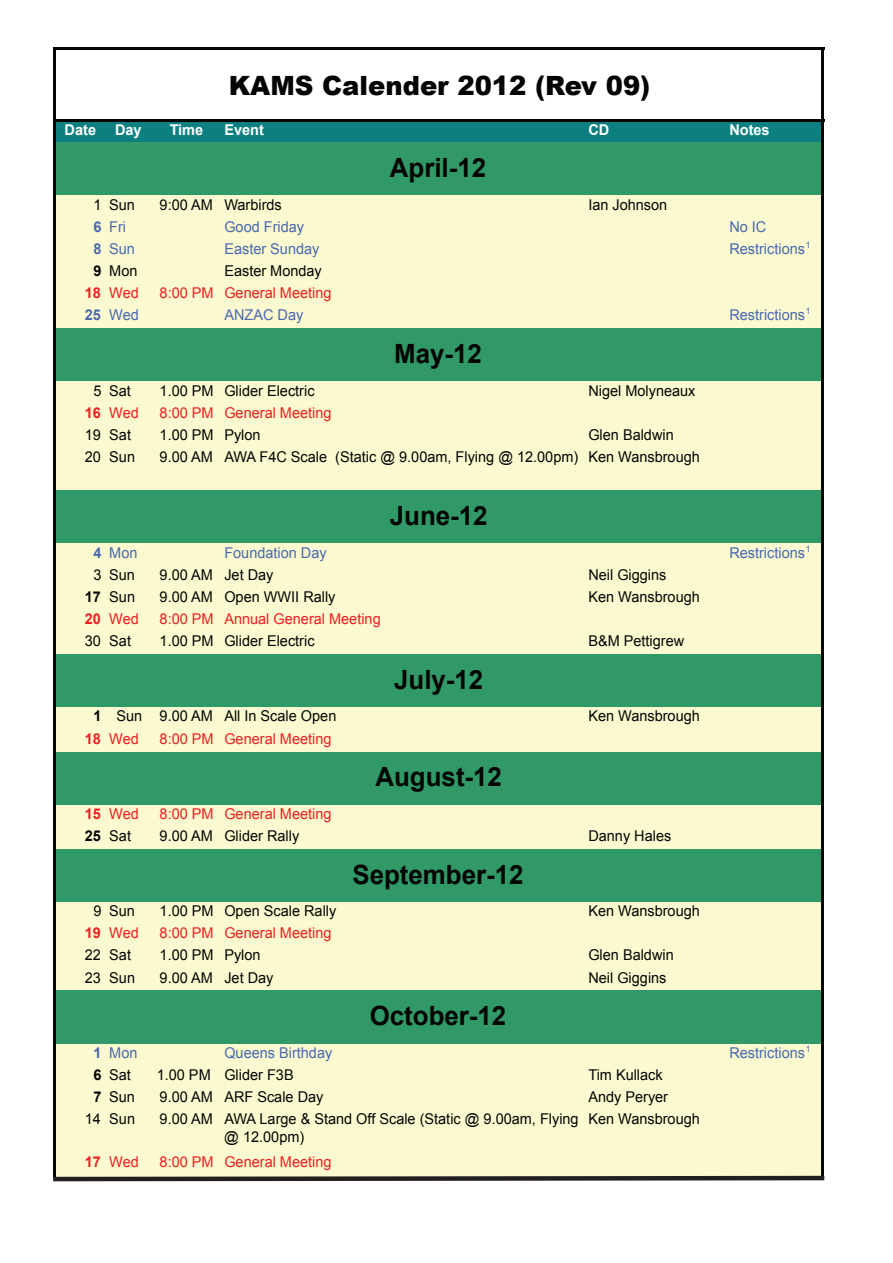
<style>
.page{position:relative;width:893px;height:1263px;background:#fff}
.page>*{position:absolute;margin:0;border:0;box-sizing:border-box;transform-origin:0 0}
.t1{font:700 26.55px "Arial";color:#040503}
.t2{font:900 26.55px "Arial";color:#040503}
.t3{font:14.85px/17.7px "Arial";color:#040503}
.t4{font:14.85px "Arial";color:#ee1f23}
.t5{font:14.85px "Arial";color:#4968b1}
.t6{font:700 14.85px "Arial";color:#fff}
.s1{font-weight:700}
</style>
<div class="page">
<div style="left:55px;top:121px;width:769px;height:23px;background:#0c8081"></div>
<div style="left:55px;top:143px;width:769px;height:54px;background:#309967"></div>
<div style="left:55px;top:196px;width:769px;height:134px;background:#fbf9cf"></div>
<div style="left:55px;top:328px;width:769px;height:55px;background:#309967"></div>
<div style="left:55px;top:382px;width:769px;height:110px;background:#fbf9cf"></div>
<div style="left:55px;top:491px;width:769px;height:54px;background:#309967"></div>
<div style="left:55px;top:544px;width:769px;height:112px;background:#fbf9cf"></div>
<div style="left:55px;top:654px;width:769px;height:55px;background:#309967"></div>
<div style="left:55px;top:707px;width:769px;height:46px;background:#fbf9cf"></div>
<div style="left:55px;top:752px;width:769px;height:54px;background:#309967"></div>
<div style="left:55px;top:805px;width:769px;height:45px;background:#fbf9cf"></div>
<div style="left:55px;top:849px;width:769px;height:55px;background:#309967"></div>
<div style="left:55px;top:902px;width:769px;height:90px;background:#fbf9cf"></div>
<div style="left:55px;top:991px;width:769px;height:54px;background:#309967"></div>
<div style="left:55px;top:1044px;width:769px;height:132px;background:#fbf9cf"></div>
<hr style="left:53px;top:47px;width:3px;height:1129px;background:#040503">
<hr style="left:821px;top:50px;width:3px;height:1126px;background:#040503">
<hr style="left:56px;top:47px;width:768px;height:3px;background:#040503">
<hr style="left:56px;top:119px;width:768px;height:3px;background:#040503">
<svg style="left:53px;top:1175px;width:772px;height:7px"></svg>
<h1 class="t2" style="left:229px;top:70px;width:423px">KAMS Calender 2012 (Rev 09)</h1>
<p class="t6" style="left:65px;top:119px;width:33px">Date</p>
<p class="t6" style="left:115px;top:119px;width:28px">Day</p>
<p class="t6" style="left:170px;top:119px;width:35px">Time</p>
<p class="t6" style="left:224px;top:119px;width:41px">Event</p>
<p class="t6" style="left:588px;top:119px;width:22px">CD</p>
<p class="t6" style="left:729px;top:119px;width:42px">Notes</p>
<h1 class="t1" style="left:390px;top:150px;width:98px">April-12</h1>
<p class="t3" style="left:93px;top:196px;width:43px">1 Sun</p>
<p class="t3" style="left:160px;top:196px;width:124px">9:00 AM Warbirds</p>
<p class="t3" style="left:588px;top:196px;width:81px">Ian Johnson</p>
<p class="t5" style="left:93px;top:217px;width:34px"><span class="s1">6</span> Fri</p>
<p class="t5" style="left:224px;top:217px;width:81px">Good Friday</p>
<p class="t5" style="left:729px;top:217px;width:39px">No IC</p>
<p class="t5" style="left:93px;top:239px;width:43px"><span class="s1">8</span> Sun</p>
<p class="t5" style="left:224px;top:239px;width:97px">Easter Sunday</p>
<p class="t5" style="left:729px;top:239px;width:83px">Restrictions<sup>1</sup></p>
<p class="t3" style="left:93px;top:262px;width:46px"><span class="s1">9</span> Mon</p>
<p class="t3" style="left:224px;top:262px;width:99px">Easter Monday</p>
<p class="t4" style="left:85px;top:283px;width:56px"><span class="s1">18</span> Wed</p>
<p class="t4" style="left:160px;top:283px;width:173px">8:00 PM General Meeting</p>
<p class="t5" style="left:85px;top:305px;width:56px"><span class="s1">25</span> Wed</p>
<p class="t5" style="left:224px;top:305px;width:80px">ANZAC Day</p>
<p class="t5" style="left:729px;top:305px;width:83px">Restrictions<sup>1</sup></p>
<h1 class="t1" style="left:394px;top:336px;width:89px">May-12</h1>
<p class="t3" style="left:93px;top:382px;width:39px">5 Sat</p>
<p class="t3" style="left:160px;top:382px;width:156px">1.00 PM Glider Electric</p>
<p class="t3" style="left:588px;top:382px;width:109px">Nigel Molyneaux</p>
<p class="t4" style="left:85px;top:403px;width:56px"><span class="s1">16</span> Wed</p>
<p class="t4" style="left:160px;top:403px;width:173px">8:00 PM General Meeting</p>
<p class="t3" style="left:85px;top:426px;width:48px">19 Sat</p>
<p class="t3" style="left:160px;top:426px;width:103px">1.00 PM Pylon</p>
<p class="t3" style="left:588px;top:426px;width:87px">Glen Baldwin</p>
<p class="t3" style="left:85px;top:448px;width:52px">20 Sun</p>
<p class="t3" style="left:160px;top:448px;width:542px">9.00 AM AWA F4C Scale (Static @ 9.00am, Flying @ 12.00pm) Ken Wansbrough</p>
<h1 class="t1" style="left:390px;top:498px;width:99px">June-12</h1>
<p class="t5" style="left:93px;top:543px;width:46px"><span class="s1">4</span> Mon</p>
<p class="t5" style="left:224px;top:543px;width:104px">Foundation Day</p>
<p class="t5" style="left:729px;top:543px;width:83px">Restrictions<sup>1</sup></p>
<p class="t3" style="left:93px;top:566px;width:43px">3 Sun</p>
<p class="t3" style="left:160px;top:566px;width:115px">9.00 AM Jet Day</p>
<p class="t3" style="left:588px;top:566px;width:80px">Neil Giggins</p>
<p class="t3" style="left:85px;top:588px;width:52px"><span class="s1">17</span> Sun</p>
<p class="t3" style="left:160px;top:588px;width:177px">9.00 AM Open WWII Rally</p>
<p class="t3" style="left:588px;top:588px;width:113px">Ken Wansbrough</p>
<p class="t4" style="left:85px;top:609px;width:56px"><span class="s1">20</span> Wed</p>
<p class="t4" style="left:160px;top:609px;width:223px">8:00 PM Annual General Meeting</p>
<p class="t3" style="left:85px;top:632px;width:48px">30 Sat</p>
<p class="t3" style="left:160px;top:632px;width:156px">1.00 PM Glider Electric</p>
<p class="t3" style="left:588px;top:632px;width:97px">B&amp;M Pettigrew</p>
<h1 class="t1" style="left:394px;top:662px;width:91px">July-12</h1>
<p class="t3" style="left:93px;top:707px;width:244px"><span class="s1">1</span> Sun 9.00 AM All In Scale Open</p>
<p class="t3" style="left:588px;top:707px;width:113px">Ken Wansbrough</p>
<p class="t4" style="left:85px;top:729px;width:56px"><span class="s1">18</span> Wed</p>
<p class="t4" style="left:160px;top:729px;width:173px">8:00 PM General Meeting</p>
<h1 class="t1" style="left:375px;top:759px;width:128px">August-12</h1>
<p class="t4" style="left:85px;top:804px;width:56px"><span class="s1">15</span> Wed</p>
<p class="t4" style="left:160px;top:804px;width:173px">8:00 PM General Meeting</p>
<p class="t3" style="left:85px;top:827px;width:48px"><span class="s1">25</span> Sat</p>
<p class="t3" style="left:160px;top:827px;width:141px">9.00 AM Glider Rally</p>
<p class="t3" style="left:588px;top:827px;width:85px">Danny Hales</p>
<h1 class="t1" style="left:352px;top:857px;width:173px">September-12</h1>
<p class="t3" style="left:93px;top:902px;width:43px">9 Sun</p>
<p class="t3" style="left:160px;top:902px;width:178px">1.00 PM Open Scale Rally</p>
<p class="t3" style="left:588px;top:902px;width:113px">Ken Wansbrough</p>
<p class="t4" style="left:85px;top:923px;width:56px"><span class="s1">19</span> Wed</p>
<p class="t4" style="left:160px;top:923px;width:173px">8:00 PM General Meeting</p>
<p class="t3" style="left:85px;top:946px;width:48px">22 Sat</p>
<p class="t3" style="left:160px;top:946px;width:103px">1.00 PM Pylon</p>
<p class="t3" style="left:588px;top:946px;width:87px">Glen Baldwin</p>
<p class="t3" style="left:85px;top:968px;width:52px">23 Sun</p>
<p class="t3" style="left:160px;top:968px;width:115px">9.00 AM Jet Day</p>
<p class="t3" style="left:588px;top:968px;width:80px">Neil Giggins</p>
<h1 class="t1" style="left:370px;top:998px;width:138px">October-12</h1>
<p class="t5" style="left:93px;top:1043px;width:46px"><span class="s1">1</span> Mon</p>
<p class="t5" style="left:224px;top:1043px;width:110px">Queens Birthday</p>
<p class="t5" style="left:729px;top:1043px;width:83px">Restrictions<sup>1</sup></p>
<p class="t3" style="left:93px;top:1066px;width:39px"><span class="s1">6</span> Sat</p>
<p class="t3" style="left:157px;top:1066px;width:138px">1.00 PM Glider F3B</p>
<p class="t3" style="left:588px;top:1066px;width:76px">Tim Kullack</p>
<p class="t3" style="left:93px;top:1088px;width:43px"><span class="s1">7</span> Sun</p>
<p class="t3" style="left:160px;top:1088px;width:165px">9.00 AM ARF Scale Day</p>
<p class="t3" style="left:588px;top:1088px;width:81px">Andy Peryer</p>
<p class="t3" style="left:85px;top:1110px;width:52px">14 Sun</p>
<p class="t3" style="left:224px;top:1110px;width:356px;text-indent:-65px">9.00 AM AWA Large &amp; Stand Off Scale (Static @ 9.00am, Flying @ 12.00pm)</p>
<p class="t3" style="left:588px;top:1110px;width:113px">Ken Wansbrough</p>
<p class="t4" style="left:85px;top:1152px;width:56px"><span class="s1">17</span> Wed</p>
<p class="t4" style="left:160px;top:1152px;width:173px">8:00 PM General Meeting</p>
</div>
